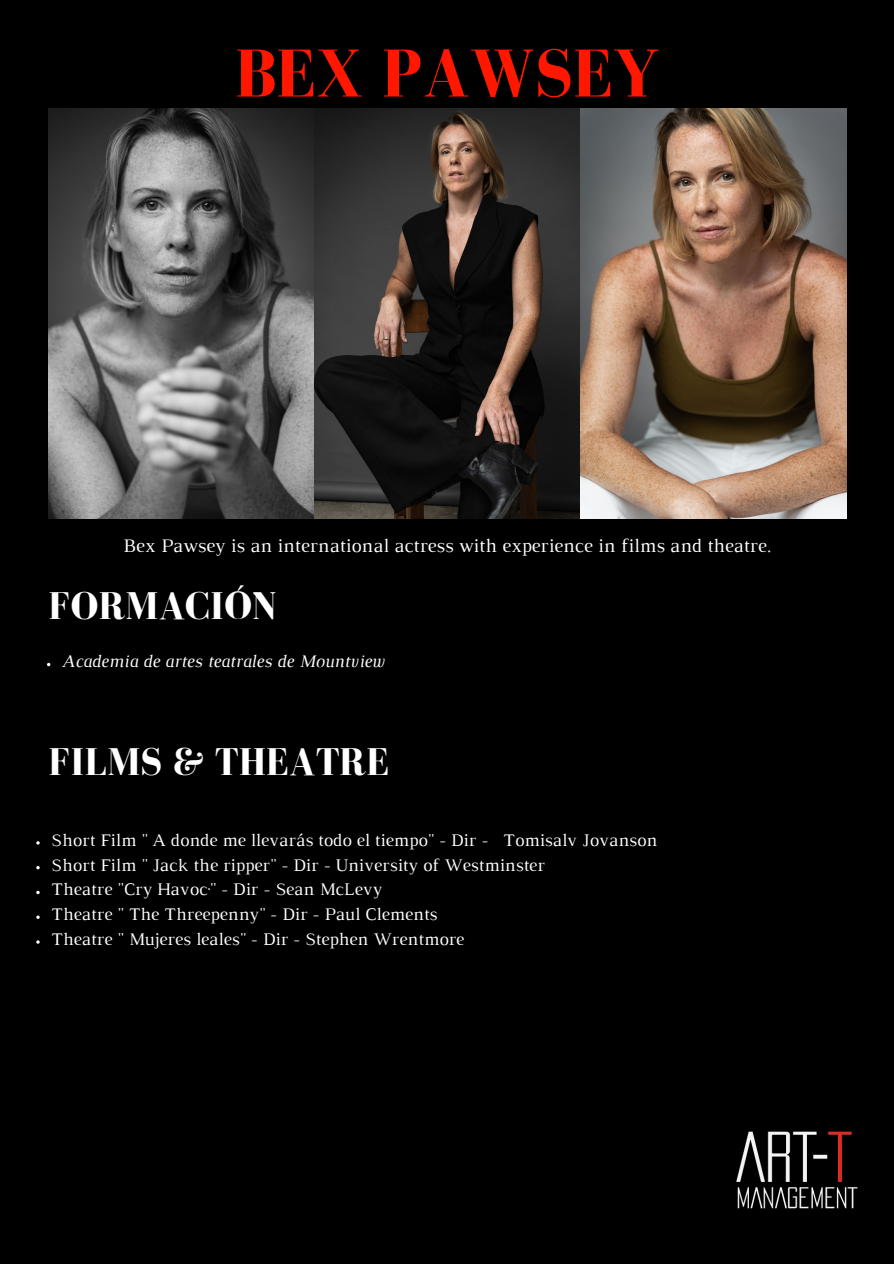
<style>
.page{position:relative;width:894px;height:1264px;background:#fff}
.page>*{position:absolute;margin:0;border:0;box-sizing:border-box;transform-origin:0 0}
.t1{font:700 69.6px "Bodoni FLF";color:#ff1700}
.t2{font:700 39.75px "Bodoni FLF";color:#fff}
.t3{font:19.5px "Luthier";color:#fff}
.t4{font:18px "Luthier";color:#fff}
.t5{font:italic 18px "Luthier";color:#fff}
</style>
<div class="page">
<div style="left:0;top:0;width:893px;height:1263px;background:#000"></div>
<img style="left:48px;top:108px;width:797px;height:410px">
<img style="left:736px;top:1131px;width:122px;height:78px">
<svg style="left:36px;top:841px;width:4px;height:3px"></svg>
<svg style="left:36px;top:866px;width:4px;height:3px"></svg>
<svg style="left:36px;top:890px;width:4px;height:4px"></svg>
<svg style="left:36px;top:940px;width:4px;height:3px"></svg>
<p class="t1" style="left:235px;top:36px;width:425px">BEX PAWSEY</p>
<p class="t3" style="left:123px;top:538px;width:649px">Bex Pawsey is an international actress with experience in films and theatre.</p>
<p class="t2" style="left:48px;top:584px;width:229px">FORMACIÓN</p>
<p class="t5" style="left:62px;top:655px;width:324px">Academia de artes teatrales de Mountview</p>
<p class="t2" style="left:48px;top:740px;width:342px">FILMS &amp; THEATRE</p>
<p class="t4" style="left:51px;top:833px;width:607px">Short Film " A donde me llevarás todo el tiempo" - Dir - Tomisalv Jovanson</p>
<p class="t4" style="left:51px;top:858px;width:495px">Short Film " Jack the ripper" - Dir - University of Westminster</p>
<p class="t4" style="left:51px;top:882px;width:332px">Theatre "Cry Havoc·" - Dir - Sean McLevy</p>
<p class="t4" style="left:51px;top:907px;width:387px">Theatre " The Threepenny" - Dir - Paul Clements</p>
<p class="t4" style="left:51px;top:932px;width:414px">Theatre " Mujeres leales" - Dir - Stephen Wrentmore</p>
</div>
